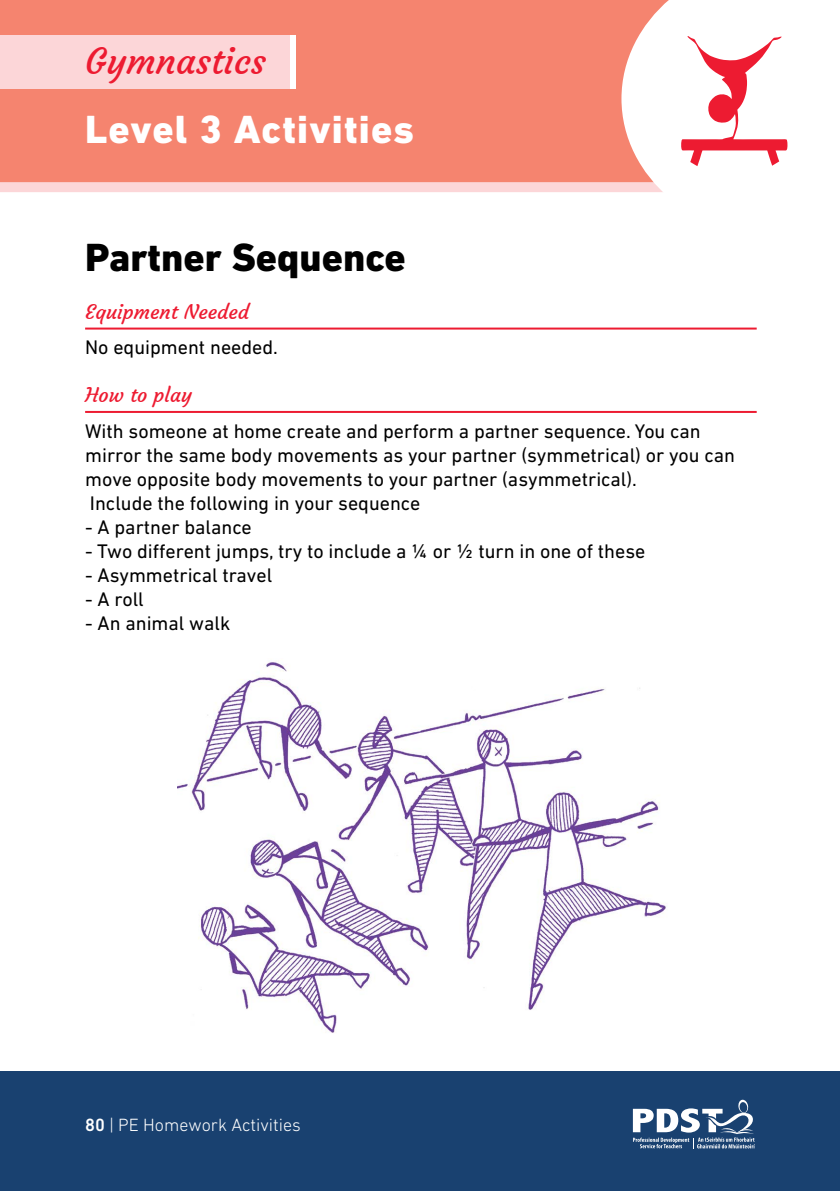
<style>
.page{position:relative;width:840px;height:1191px;background:#fff}
.page>*{position:absolute;margin:0;border:0;box-sizing:border-box;transform-origin:0 0}
.t1{font:800 40px "DIN Next LT Pro";letter-spacing:.03em;color:#fff}
.t2{font:800 40px "DIN Next LT Pro";color:#000}
.t3{font:36px "Courgette";color:#ed1b31}
.t4{font:20px/24px "DIN Next LT Pro";color:#000}
.t5{font:20px "Courgette";color:#ed1b31}
.t6{font:300 18px "DIN Next LT Pro";color:#fff}
.s1{font-weight:500}
</style>
<div class="page">
<div style="left:0;top:1071px;width:839px;height:120px;background:#194170"></div>
<svg style="left:632px;top:1099px;width:123px;height:49px"></svg>
<hr style="left:85px;top:327px;width:671px;height:2px;background:#ed1b31">
<hr style="left:85px;top:411px;width:671px;height:2px;background:#ed1b31">
<div style="left:0;top:0;width:839px;height:186px;background:#f5846f"></div>
<div style="left:0;top:182px;width:839px;height:10px;background:#fcd6d8"></div>
<svg style="left:621px;top:0;width:218px;height:192px;background:#fef3f1"></svg>
<svg style="left:680px;top:36px;width:107px;height:130px;background:#fac5ca"></svg>
<hr style="left:839px;top:0;width:1px;height:186px;background:#8dc63f">
<hr style="left:839px;top:35px;width:1px;height:54px;background:#e1eec5">
<div style="left:0;top:35px;width:292px;height:54px;background:#fcd6d8"></div>
<div style="left:290px;top:35px;width:5px;height:54px;background:#fff"></div>
<img style="left:177px;top:661px;width:490px;height:372px">
<h2 class="t3" style="left:85px;top:39px;width:182px">Gymnastics</h2>
<h1 class="t1" style="left:85px;top:105px;width:330px">Level 3 Activities</h1>
<h1 class="t2" style="left:85px;top:234px;width:322px">Partner Sequence</h1>
<p class="t5" style="left:85px;top:299px;width:165px">Equipment Needed</p>
<p class="t4" style="left:85px;top:335px;width:194px">No equipment needed.</p>
<p class="t5" style="left:85px;top:383px;width:108px">How to play</p>
<p class="t4" style="left:85px;top:419px;width:651px">With someone at home create and perform a partner sequence. You can mirror the same body movements as your partner (symmetrical) or you can move opposite body movements to your partner (asymmetrical).<br>Include the following in your sequence</p>
<p class="t4" style="left:85px;top:515px;width:168px">- A partner balance</p>
<p class="t4" style="left:85px;top:539px;width:561px">- Two different jumps, try to include a ¼ or ½ turn in one of these</p>
<p class="t4" style="left:85px;top:563px;width:188px">- Asymmetrical travel</p>
<p class="t4" style="left:85px;top:587px;width:60px">- A roll</p>
<p class="t4" style="left:85px;top:611px;width:147px">- An animal walk</p>
<p class="t6" style="left:85px;top:1114px;width:217px"><span class="s1">80</span> | PE Homework Activities</p>
</div>
